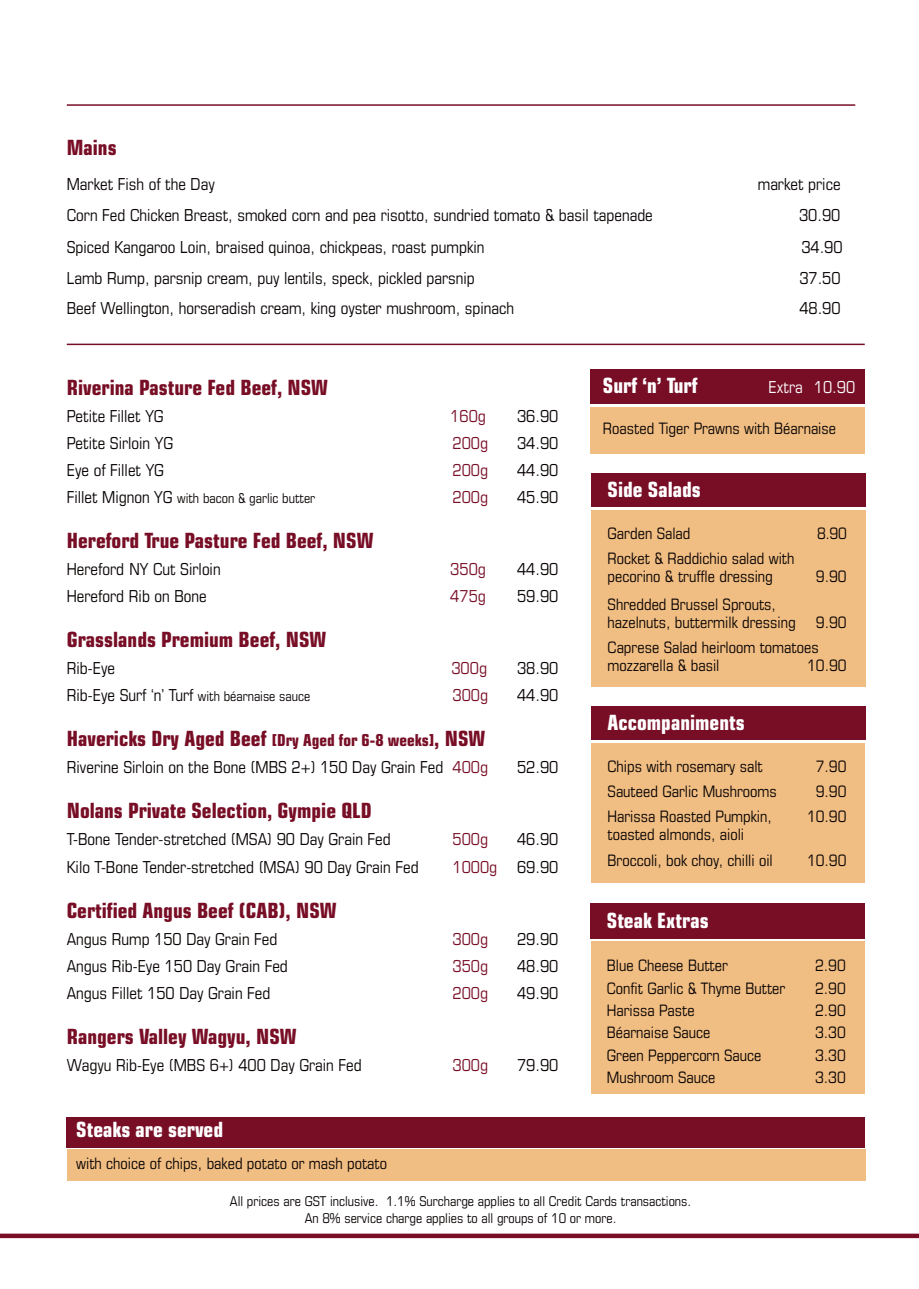
<style>
.page{position:relative;width:919px;height:1289px;background:#fff}
.page>*{position:absolute;margin:0;border:0;box-sizing:border-box;transform-origin:0 0}
.t1{font:700 condensed 21px "Eurostile LT Std";color:#780e26}
.t2{font:700 condensed 21px "Eurostile LT Std";color:#fff}
.t3{font:condensed 16.5px "Eurostile LT Std";color:#080302}
.t4{font:condensed 16.5px "Eurostile LT Std";color:#780e26}
.t5{font:condensed 16.5px "Eurostile LT Std";color:#fff}
.t6{font:condensed 15.75px "Eurostile LT Std";color:#080302}
.t7{font:condensed 13.5px/16.5px "Eurostile LT Std";color:#080302;text-align:center}
.s1{font-size:16.5px}
.s2{font-size:13.5px}
.s3{color:#780e26}
.s4{color:#080302}
</style>
<div class="page">
<hr style="left:67px;top:104px;width:788px;height:2px;background:#780e26">
<div style="left:0;top:1233px;width:918px;height:5px;background:#780e26"></div>
<div style="left:67px;top:1117px;width:798px;height:31px;background:#780e26"></div>
<div style="left:67px;top:1148px;width:798px;height:32px;background:#f0bd83"></div>
<div style="left:591px;top:473px;width:274px;height:34px;background:#780e26"></div>
<div style="left:591px;top:510px;width:274px;height:176px;background:#f0bd83"></div>
<div style="left:591px;top:706px;width:274px;height:34px;background:#780e26"></div>
<div style="left:591px;top:743px;width:273px;height:139px;background:#f0bd83"></div>
<div style="left:591px;top:941px;width:273px;height:152px;background:#f0bd83"></div>
<div style="left:590px;top:903px;width:275px;height:35px;background:#780e26"></div>
<div style="left:590px;top:369px;width:274px;height:35px;background:#780e26"></div>
<div style="left:590px;top:407px;width:274px;height:47px;background:#f0bd83"></div>
<hr style="left:67px;top:343px;width:797px;height:2px;background:#780e26">
<p class="t1" style="left:67px;top:135px;width:51px">Mains</p>
<p class="t3" style="left:67px;top:174px;width:149px">Market Fish of the Day</p>
<p class="t3" style="left:757px;top:174px;width:84px">market price</p>
<p class="t3" style="left:67px;top:205px;width:587px">Corn Fed Chicken Breast, smoked corn and pea risotto, sundried tomato &amp; basil tapenade</p>
<p class="t3" style="left:799px;top:205px;width:43px">30.90</p>
<p class="t3" style="left:67px;top:237px;width:419px">Spiced Kangaroo Loin, braised quinoa, chickpeas, roast pumpkin</p>
<p class="t3" style="left:801px;top:237px;width:43px">34.90</p>
<p class="t3" style="left:67px;top:268px;width:409px">Lamb Rump, parsnip cream, puy lentils, speck, pickled parsnip</p>
<p class="t3" style="left:799px;top:268px;width:43px">37.50</p>
<p class="t3" style="left:67px;top:298px;width:449px">Beef Wellington, horseradish cream, king oyster mushroom, spinach</p>
<p class="t3" style="left:799px;top:298px;width:43px">48.90</p>
<p class="t1" style="left:67px;top:375px;width:263px">Riverina Pasture Fed Beef, NSW</p>
<p class="t3" style="left:67px;top:406px;width:98px">Petite Fillet YG</p>
<p class="t4" style="left:450px;top:406px;width:37px">160g</p>
<p class="t3" style="left:517px;top:406px;width:43px">36.90</p>
<p class="t3" style="left:67px;top:433px;width:108px">Petite Sirloin YG</p>
<p class="t4" style="left:452px;top:433px;width:37px">200g</p>
<p class="t3" style="left:517px;top:433px;width:43px">34.90</p>
<p class="t3" style="left:67px;top:460px;width:99px">Eye of Fillet YG</p>
<p class="t4" style="left:452px;top:460px;width:37px">200g</p>
<p class="t3" style="left:517px;top:460px;width:43px">44.90</p>
<p class="t7" style="left:67px;top:490px;width:250px"><span class="s1">Fillet Mignon YG</span> with bacon &amp; garlic butter</p>
<p class="t4" style="left:452px;top:487px;width:37px">200g</p>
<p class="t3" style="left:517px;top:487px;width:43px">45.90</p>
<p class="t1" style="left:67px;top:528px;width:308px">Hereford True Pasture Fed Beef, NSW</p>
<p class="t3" style="left:67px;top:559px;width:155px">Hereford NY Cut Sirloin</p>
<p class="t4" style="left:450px;top:559px;width:37px">350g</p>
<p class="t3" style="left:517px;top:559px;width:43px">44.90</p>
<p class="t3" style="left:67px;top:586px;width:141px">Hereford Rib on Bone</p>
<p class="t4" style="left:450px;top:586px;width:37px">475g</p>
<p class="t3" style="left:517px;top:586px;width:43px">59.90</p>
<p class="t1" style="left:67px;top:627px;width:261px">Grasslands Premium Beef, NSW</p>
<p class="t3" style="left:67px;top:658px;width:50px">Rib-Eye</p>
<p class="t4" style="left:451px;top:658px;width:37px">300g</p>
<p class="t3" style="left:517px;top:658px;width:43px">38.90</p>
<p class="t3" style="left:67px;top:685px;width:245px">Rib-Eye Surf ‘n’ Turf <span class="s2">with béarnaise sauce</span></p>
<p class="t4" style="left:452px;top:685px;width:37px">300g</p>
<p class="t3" style="left:517px;top:685px;width:43px">44.90</p>
<p class="t1" style="left:67px;top:726px;width:420px">Havericks Dry Aged Beef <span class="s1">[Dry Aged for 6-8 weeks]</span>, NSW</p>
<p class="t3" style="left:67px;top:757px;width:422px">Riverine Sirloin on the Bone (MBS 2+) 150 Day Grain Fed <span class="s3">400g</span></p>
<p class="t3" style="left:517px;top:757px;width:43px">52.90</p>
<p class="t1" style="left:67px;top:798px;width:306px">Nolans Private Selection, Gympie QLD</p>
<p class="t3" style="left:67px;top:829px;width:325px">T-Bone Tender-stretched (MSA) 90 Day Grain Fed</p>
<p class="t4" style="left:452px;top:829px;width:37px">500g</p>
<p class="t3" style="left:517px;top:829px;width:43px">46.90</p>
<p class="t3" style="left:67px;top:856px;width:353px">Kilo T-Bone Tender-stretched (MSA) 90 Day Grain Fed</p>
<p class="t4" style="left:452px;top:856px;width:107px">1000g <span class="s4">69.90</span></p>
<p class="t1" style="left:67px;top:897px;width:271px">Certified Angus Beef (CAB), NSW</p>
<p class="t3" style="left:67px;top:928px;width:212px">Angus Rump 150 Day Grain Fed</p>
<p class="t4" style="left:452px;top:928px;width:37px">300g</p>
<p class="t3" style="left:517px;top:928px;width:43px">29.90</p>
<p class="t3" style="left:67px;top:955px;width:222px">Angus Rib-Eye 150 Day Grain Fed</p>
<p class="t4" style="left:452px;top:955px;width:37px">350g</p>
<p class="t3" style="left:517px;top:955px;width:43px">48.90</p>
<p class="t3" style="left:67px;top:982px;width:205px">Angus Fillet 150 Day Grain Fed</p>
<p class="t4" style="left:452px;top:982px;width:37px">200g</p>
<p class="t3" style="left:517px;top:982px;width:43px">49.90</p>
<p class="t1" style="left:67px;top:1023px;width:231px">Rangers Valley Wagyu, NSW</p>
<p class="t3" style="left:67px;top:1054px;width:296px">Wagyu Rib-Eye (MBS 6+) 400 Day Grain Fed</p>
<p class="t4" style="left:452px;top:1054px;width:37px">300g</p>
<p class="t3" style="left:517px;top:1054px;width:43px">79.90</p>
<p class="t2" style="left:76px;top:1117px;width:148px">Steaks are served</p>
<p class="t6" style="left:76px;top:1153px;width:312px">with choice of chips, baked potato or mash potato</p>
<p class="t2" style="left:603px;top:373px;width:96px">Surf ‘n’ Turf</p>
<p class="t5" style="left:768px;top:377px;width:88px">Extra 10.90</p>
<p class="t6" style="left:603px;top:418px;width:235px">Roasted Tiger Prawns with Béarnaise</p>
<p class="t2" style="left:607px;top:476px;width:95px">Side Salads</p>
<p class="t6" style="left:607px;top:523px;width:84px">Garden Salad</p>
<p class="t6" style="left:817px;top:523px;width:31px">8.90</p>
<p class="t6" style="left:607px;top:549px;width:188px">Rocket &amp; Raddichio salad with</p>
<p class="t6" style="left:607px;top:566px;width:167px">pecorino &amp; truffle dressing</p>
<p class="t6" style="left:815px;top:566px;width:32px">9.90</p>
<p class="t6" style="left:607px;top:595px;width:170px">Shredded Brussel Sprouts,</p>
<p class="t6" style="left:607px;top:612px;width:189px">hazelnuts, buttermilk dressing</p>
<p class="t6" style="left:815px;top:612px;width:32px">9.90</p>
<p class="t6" style="left:607px;top:638px;width:212px">Caprese Salad heirloom tomatoes</p>
<p class="t6" style="left:607px;top:655px;width:113px">mozzarella &amp; basil</p>
<p class="t6" style="left:807px;top:655px;width:41px">10.90</p>
<p class="t2" style="left:607px;top:709px;width:139px">Accompaniments</p>
<p class="t6" style="left:607px;top:757px;width:157px">Chips with rosemary salt</p>
<p class="t6" style="left:815px;top:757px;width:32px">7.90</p>
<p class="t6" style="left:607px;top:782px;width:171px">Sauteed Garlic Mushrooms</p>
<p class="t6" style="left:815px;top:782px;width:32px">9.90</p>
<p class="t6" style="left:607px;top:807px;width:166px">Harissa Roasted Pumpkin,</p>
<p class="t6" style="left:807px;top:807px;width:41px">10.90</p>
<p class="t6" style="left:607px;top:825px;width:138px">toasted almonds, aioli</p>
<p class="t6" style="left:607px;top:850px;width:167px">Broccoli, bok choy, chilli oil</p>
<p class="t6" style="left:807px;top:850px;width:41px">10.90</p>
<p class="t2" style="left:606px;top:907px;width:103px">Steak Extras</p>
<p class="t6" style="left:606px;top:956px;width:123px">Blue Cheese Butter</p>
<p class="t6" style="left:815px;top:956px;width:32px">2.90</p>
<p class="t6" style="left:606px;top:978px;width:180px">Confit Garlic &amp; Thyme Butter</p>
<p class="t6" style="left:815px;top:978px;width:32px">2.90</p>
<p class="t6" style="left:606px;top:1000px;width:89px">Harissa Paste</p>
<p class="t6" style="left:815px;top:1000px;width:32px">2.90</p>
<p class="t6" style="left:606px;top:1023px;width:105px">Béarnaise Sauce</p>
<p class="t6" style="left:815px;top:1023px;width:32px">3.30</p>
<p class="t6" style="left:606px;top:1045px;width:156px">Green Peppercorn Sauce</p>
<p class="t6" style="left:815px;top:1045px;width:32px">3.30</p>
<p class="t6" style="left:606px;top:1067px;width:110px">Mushroom Sauce</p>
<p class="t6" style="left:815px;top:1067px;width:32px">3.30</p>
<p class="t7" style="left:230px;top:1192px;width:462px">All prices are GST inclusive. 1.1% Surcharge applies to all Credit Cards transactions.<br>An 8% service charge applies to all groups of 10 or more.</p>
</div>
